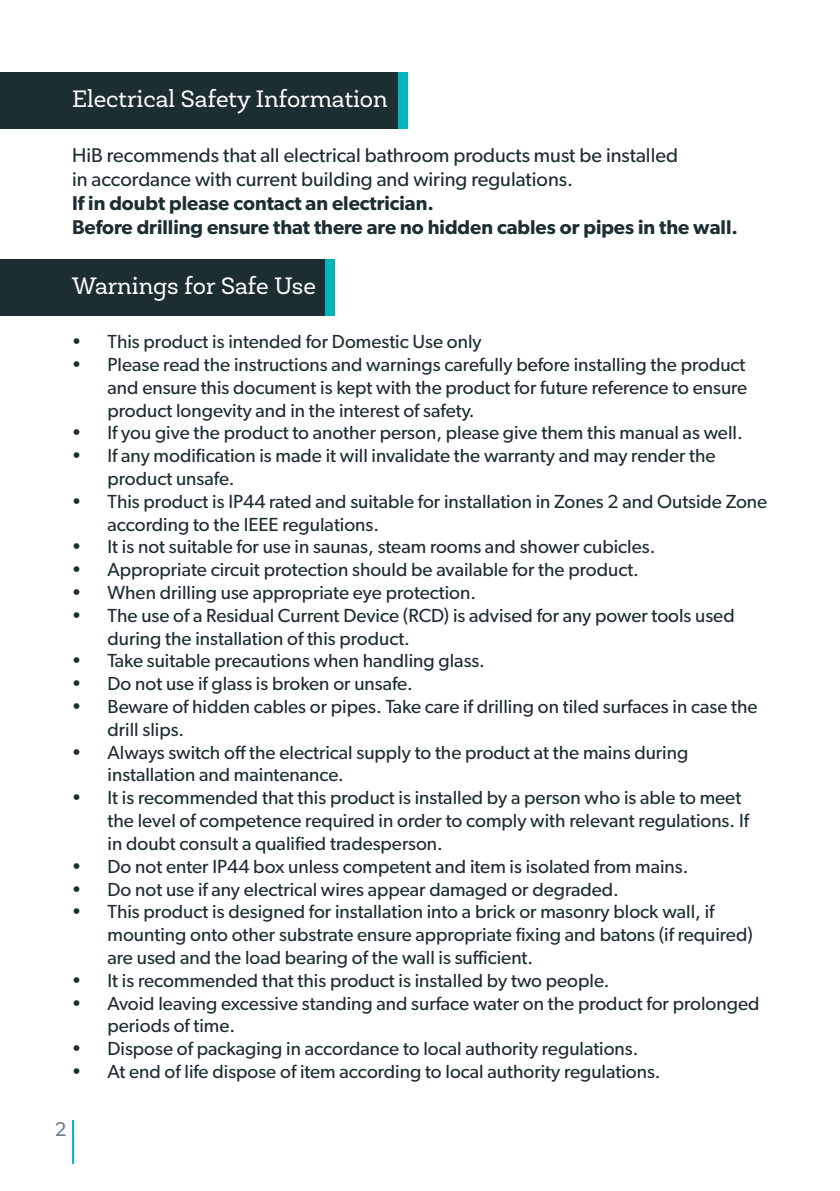
<style>
.page{position:relative;width:840px;height:1191px;background:#fff}
.page>*{position:absolute;margin:0;border:0;box-sizing:border-box;transform-origin:0 0}
.t1{font:24px "Newslab";color:#fff}
.t2{font:20px/24px "Gibson";color:#1c2e31}
.t3{font:600 20px/24px "Gibson";color:#1c2e31}
.t4{font:20px "Gibson";color:#707c88}
.t5{font:19px/22.8px "Gibson";color:#1c2e31}
</style>
<div class="page">
<hr style="left:72px;top:1120px;width:2px;height:44px;background:#00b5bb">
<div style="left:0;top:72px;width:398px;height:56px;background:#1c2e31"></div>
<div style="left:0;top:260px;width:325px;height:56px;background:#1c2e31"></div>
<div style="left:398px;top:72px;width:10px;height:56px;background:#00b5bb"></div>
<div style="left:325px;top:260px;width:9px;height:56px;background:#00b5bb"></div>
<p class="t1" style="left:72px;top:84px;width:317px">Electrical Safety Information</p>
<p class="t2" style="left:72px;top:142px;width:607px">HiB recommends that all electrical bathroom products must be installed in accordance with current building and wiring regulations.</p>
<p class="t3" style="left:72px;top:190px;width:667px">If in doubt please contact an electrician.<br>Before drilling ensure that there are no hidden cables or pipes in the wall.</p>
<p class="t1" style="left:72px;top:271px;width:245px">Warnings for Safe Use</p>
<p class="t5" style="left:71px;top:330px;width:411px">• This product is intended for Domestic Use only</p>
<p class="t5" style="left:107px;top:353px;width:641px;text-align:justify;text-indent:-36px">• Please read the instructions and warnings carefully before installing the product and ensure this document is kept with the product for future reference to ensure product longevity and in the interest of safety.</p>
<p class="t5" style="left:71px;top:421px;width:672px">• If you give the product to another person, please give them this manual as well.</p>
<p class="t5" style="left:107px;top:444px;width:609px;text-indent:-36px">• If any modification is made it will invalidate the warranty and may render the product unsafe.</p>
<p class="t5" style="left:107px;top:489px;width:661px;text-indent:-36px">• This product is IP44 rated and suitable for installation in Zones 2 and Outside Zone according to the IEEE regulations.</p>
<p class="t5" style="left:71px;top:535px;width:585px">• It is not suitable for use in saunas, steam rooms and shower cubicles.</p>
<p class="t5" style="left:71px;top:558px;width:568px">• Appropriate circuit protection should be available for the product.</p>
<p class="t5" style="left:71px;top:581px;width:406px">• When drilling use appropriate eye protection.</p>
<p class="t5" style="left:107px;top:603px;width:628px;text-indent:-36px">• The use of a Residual Current Device (RCD) is advised for any power tools used during the installation of this product.</p>
<p class="t5" style="left:71px;top:649px;width:414px">• Take suitable precautions when handling glass.</p>
<p class="t5" style="left:71px;top:672px;width:342px">• Do not use if glass is broken or unsafe.</p>
<p class="t5" style="left:107px;top:695px;width:651px;text-indent:-36px">• Beware of hidden cables or pipes. Take care if drilling on tiled surfaces in case the drill slips.</p>
<p class="t5" style="left:107px;top:740px;width:582px;text-indent:-36px">• Always switch off the electrical supply to the product at the mains during installation and maintenance.</p>
<p class="t5" style="left:107px;top:786px;width:642px;text-indent:-36px">• It is recommended that this product is installed by a person who is able to meet the level of competence required in order to comply with relevant regulations. If in doubt consult a qualified tradesperson.</p>
<p class="t5" style="left:71px;top:854px;width:618px">• Do not enter IP44 box unless competent and item is isolated from mains.</p>
<p class="t5" style="left:71px;top:877px;width:548px">• Do not use if any electrical wires appear damaged or degraded.</p>
<p class="t5" style="left:107px;top:900px;width:646px;text-indent:-36px">• This product is designed for installation into a brick or masonry block wall, if mounting onto other substrate ensure appropriate fixing and batons (if required) are used and the load bearing of the wall is sufficient.</p>
<p class="t5" style="left:71px;top:968px;width:539px">• It is recommended that this product is installed by two people.</p>
<p class="t5" style="left:107px;top:991px;width:653px;text-indent:-36px">• Avoid leaving excessive standing and surface water on the product for prolonged periods of time.</p>
<p class="t5" style="left:71px;top:1037px;width:568px">• Dispose of packaging in accordance to local authority regulations.</p>
<p class="t5" style="left:71px;top:1059px;width:590px">• At end of life dispose of item according to local authority regulations.</p>
<p class="t4" style="left:55px;top:1117px;width:13px">2</p>
</div>
